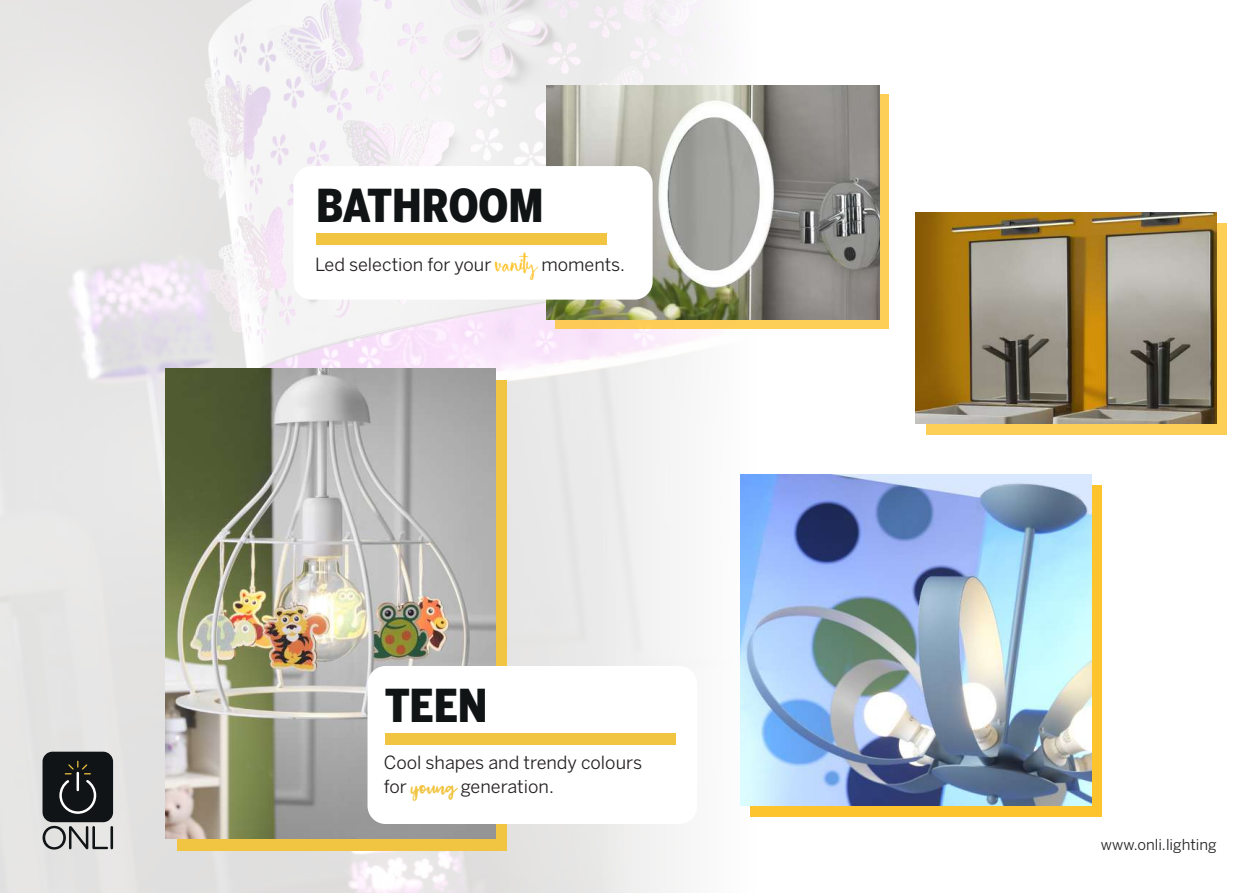
<style>
.page{position:relative;width:1259px;height:893px;background:#fff}
.page>*{position:absolute;margin:0;border:0;box-sizing:border-box;transform-origin:0 0}
.t1{font:900 45px "Benton Sans Cond";color:#101414}
.t2{font:18px/24px "Benton Sans";color:#231f20}
.t3{font:15px "Benton Sans";color:#231f20}
.s1{font-family:"Risoless Script";font-size:21px;color:#fec42e}
.s2{font-family:"font 00000000281 aea 1 d";color:#f1c542}
</style>
<div class="page">
<img style="left:0;top:0;width:603px;height:893px">
<div style="left:177px;top:380px;width:329px;height:470px;background:#f1c542"></div>
<img style="left:166px;top:368px;width:329px;height:470px">
<div style="left:43px;top:752px;width:70px;height:70px;background:#111416;border-radius:10px"></div>
<svg style="left:59px;top:761px;width:38px;height:53px"></svg>
<svg style="left:43px;top:826px;width:65px;height:23px"></svg>
<hr style="left:110px;top:826px;width:3px;height:23px;background:#111416">
<div style="left:603px;top:0;width:163px;height:893px;background:#f7f6f7"></div>
<div style="left:751px;top:485px;width:351px;height:331px;background:#fec42e"></div>
<img style="left:740px;top:475px;width:351px;height:331px">
<svg style="left:555px;top:94px;width:334px;height:235px;background:#f0c558"></svg>
<div style="left:926px;top:223px;width:301px;height:211px;background:#fecf57"></div>
<img style="left:546px;top:85px;width:333px;height:234px">
<img style="left:915px;top:213px;width:301px;height:211px">
<div style="left:293px;top:166px;width:359px;height:134px;background:#fff;border-radius:18px"></div>
<div style="left:316px;top:234px;width:291px;height:11px;background:#f1c542"></div>
<div style="left:367px;top:666px;width:330px;height:158px;background:#fff;border-radius:18px"></div>
<div style="left:385px;top:734px;width:291px;height:11px;background:#f1c542"></div>
<h1 class="t1" style="left:316px;top:179px;width:229px">BATHROOM</h1>
<p class="t2" style="left:315px;top:253px;width:311px">Led selection for your <span class="s1">vanity</span> moments.</p>
<h1 class="t1" style="left:385px;top:679px;width:104px">TEEN</h1>
<p class="t2" style="left:384px;top:750px;width:260px">Cool shapes and trendy colours for <span class="s2">young</span> generation.</p>
<p class="t3" style="left:1101px;top:836px;width:117px">www.onli.lighting</p>
</div>
